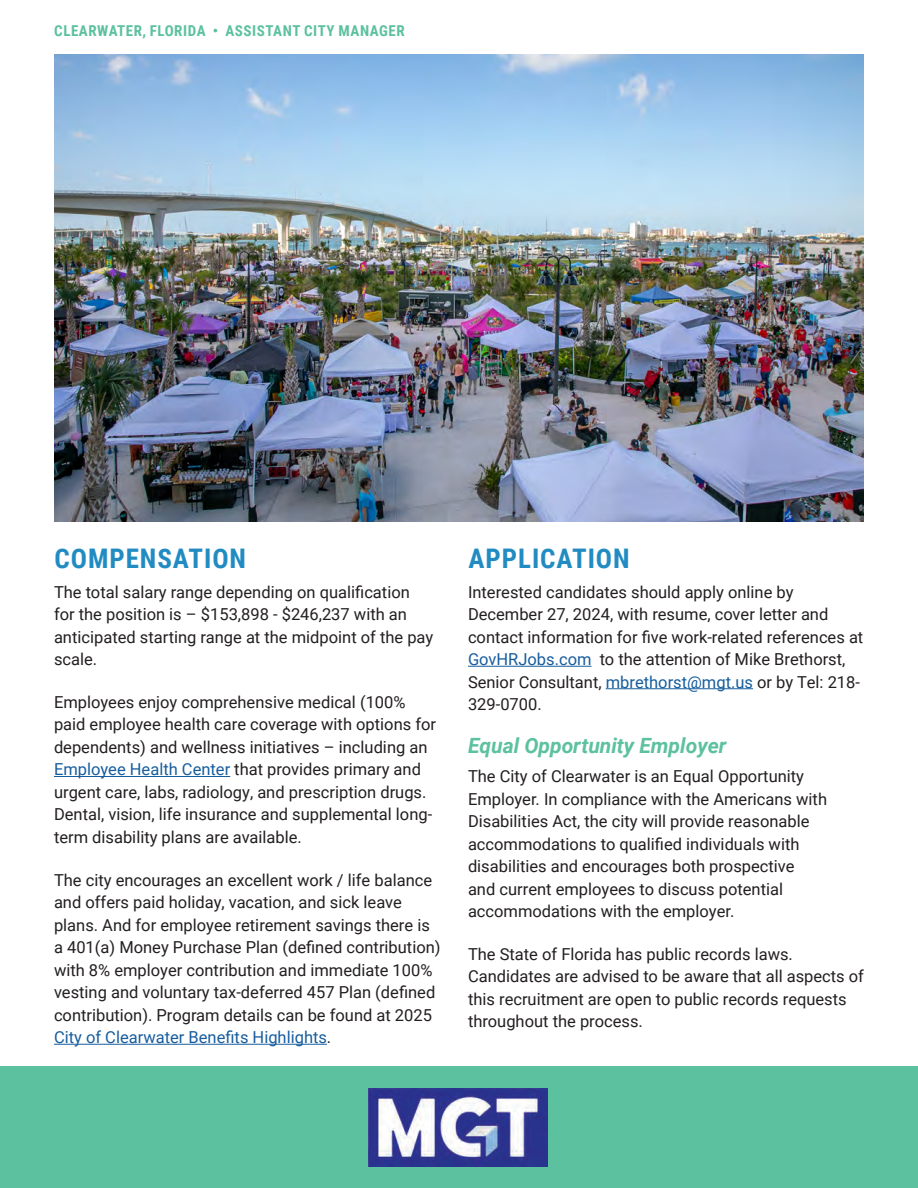
<style>
.page{position:relative;width:918px;height:1188px;background:#fff}
.page>*{position:absolute;margin:0;border:0;box-sizing:border-box;transform-origin:0 0}
.Header1{font:700 27px "Roboto Condensed";letter-spacing:.035em;color:#228cc2}
.Text_11{font:italic 700 21px "Roboto";color:#5cc19f}
.Text_11-2{font:16.5px/22.5px "Roboto";color:#231f20}
.Header1-2{font:700 15px "Roboto Condensed";letter-spacing:.035em;color:#5cc19f}
.s1{color:#175d9e}
</style>
<div class="page">
<hr style="left:54px;top:776px;width:176px;height:1px;background:#175d9e">
<hr style="left:54px;top:1044px;width:273px;height:1px;background:#175d9e">
<hr style="left:468px;top:666px;width:124px;height:1px;background:#175d9e">
<hr style="left:606px;top:688px;width:147px;height:1px;background:#175d9e">
<div style="left:0;top:1066px;width:918px;height:122px;background:#5cc19f"></div>
<img style="left:368px;top:1088px;width:180px;height:79px">
<img style="left:54px;top:54px;width:810px;height:467px">
<p class="Header1-2" style="left:54px;top:20px;width:352px">CLEARWATER, FLORIDA • ASSISTANT CITY MANAGER</p>
<p class="Header1" style="left:54px;top:540px;width:193px">COMPENSATION</p>
<p class="Text_11-2" style="left:54px;top:580px;width:381px">The total salary range depending on qualification for the position is – $153,898 - $246,237 with an anticipated starting range at the midpoint of the pay scale.</p>
<p class="Text_11-2" style="left:54px;top:690px;width:384px">Employees enjoy comprehensive medical (100% paid employee health care coverage with options for dependents) and wellness initiatives – including an <span class="s1">Employee Health Center</span> that provides primary and urgent care, labs, radiology, and prescription drugs.<br>Dental, vision, life insurance and supplemental long&shy;term disability plans are available.</p>
<p class="Text_11-2" style="left:54px;top:868px;width:388px">The city encourages an excellent work / life balance and offers paid holiday, vacation, and sick leave plans. And for employee retirement savings there is a 401(a) Money Purchase Plan (defined contribution) with 8% employer contribution and immediate 100% vesting and voluntary tax-deferred 457 Plan (defined contribution). Program details can be found at 2025<br><span class="s1">City of Clearwater Benefits Highlights</span>.</p>
<p class="Header1" style="left:468px;top:540px;width:163px">APPLICATION</p>
<p class="Text_11-2" style="left:468px;top:580px;width:397px">Interested candidates should apply online by December 27, 2024, with resume, cover letter and contact information for five work-related references at <span class="s1">GovHRJobs.com</span> to the attention of Mike Brethorst, Senior Consultant, <span class="s1">mbrethorst@mgt.us</span> or by Tel: 218- 329-0700.</p>
<p class="Text_11" style="left:468px;top:731px;width:260px">Equal Opportunity Employer</p>
<p class="Text_11-2" style="left:468px;top:764px;width:361px">The City of Clearwater is an Equal Opportunity Employer. In compliance with the Americans with Disabilities Act, the city will provide reasonable accommodations to qualified individuals with disabilities and encourages both prospective<br>and current employees to discuss potential accommodations with the employer.</p>
<p class="Text_11-2" style="left:468px;top:942px;width:397px">The State of Florida has public records laws.<br>Candidates are advised to be aware that all aspects of this recruitment are open to public records requests throughout the process.</p>
</div>
